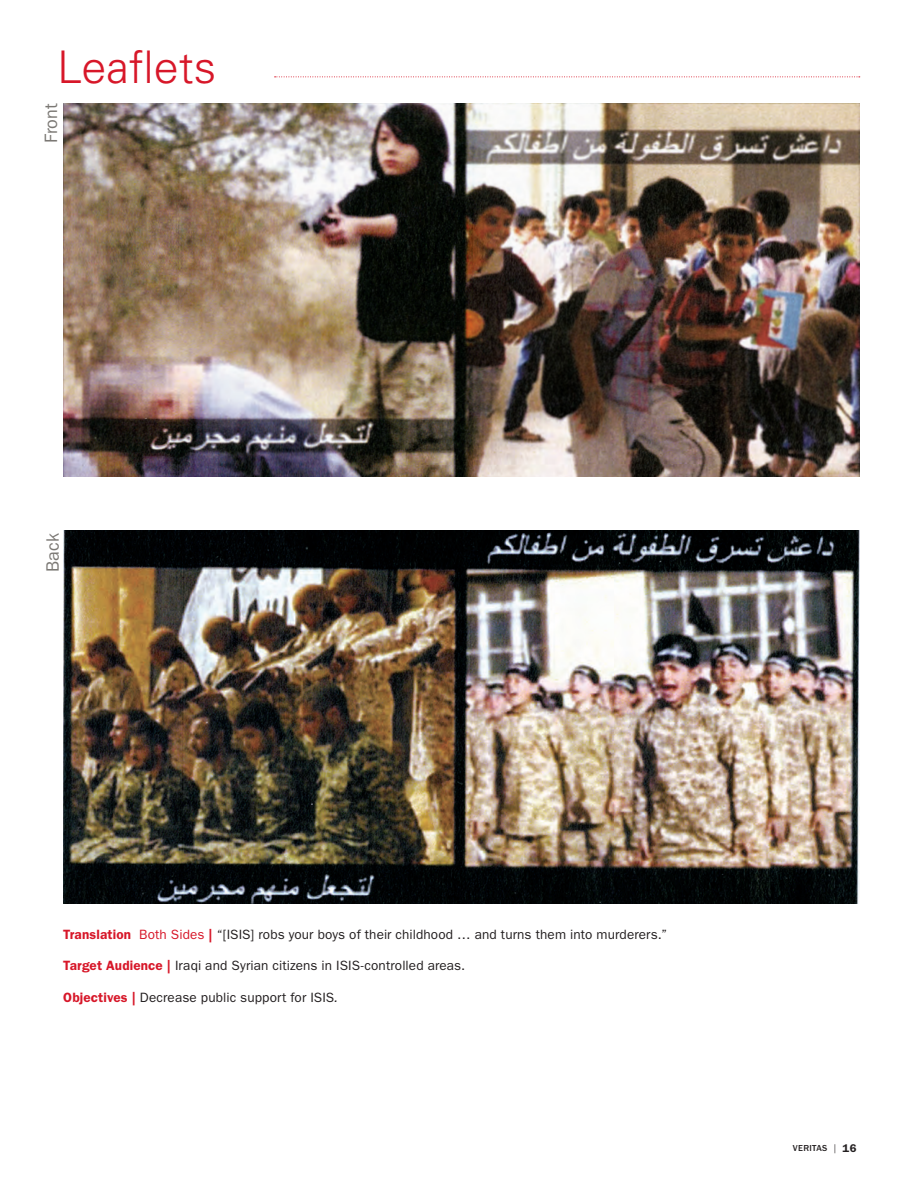
<style>
.page{position:relative;width:918px;height:1188px;background:#fff}
.page>*{position:absolute;margin:0;border:0;box-sizing:border-box;transform-origin:0 0}
.t1{font:300 45px "Univers LT Std";color:#d71729}
.t2{font:18px "ITC Franklin Gothic Std";color:#7b7874}
.Captions{font:13.5px "ITC Franklin Gothic Std";letter-spacing:.01em;color:#231f20}
.t3{font:500 9px "ITC Franklin Gothic Std";letter-spacing:.04em;color:#231f20}
.s1{font-weight:600;color:#d71729}
.s2{color:#d71729}
.s3{font-style:italic}
.s4{font-weight:400}
.s5{font-weight:600;font-size:11.25px}
</style>
<div class="page">
<svg style="left:275px;top:77px;width:585px;height:1px"></svg>
<img style="left:63px;top:104px;width:796px;height:372px">
<img style="left:63px;top:530px;width:796px;height:373px">
<p class="t1" style="left:57px;top:40px;width:161px">Leaflets</p>
<p class="t2" style="left:41px;top:142px;width:41px;rotate:-90deg">Front</p>
<p class="t2" style="left:42px;top:572px;width:40px;rotate:-90deg">Back</p>
<p class="Captions" style="left:63px;top:926px;width:606px"><span class="s1">Translation</span> <span class="s2">Both Sides</span> <span class="s1">|</span> “[ISIS] robs your boys of their childhood … and turns them into murderers.”</p>
<p class="Captions" style="left:63px;top:958px;width:404px"><span class="s1">Target Audience |</span> Iraqi and Syrian citizens in ISIS-controlled areas.</p>
<p class="Captions" style="left:63px;top:989px;width:276px"><span class="s1">Objectives |</span> Decrease public support for ISIS<span class="s3">.</span></p>
<p class="t3" style="left:793px;top:1143px;width:65px">VERITAS <span class="s4">|</span> <span class="s5">16</span></p>
</div>
